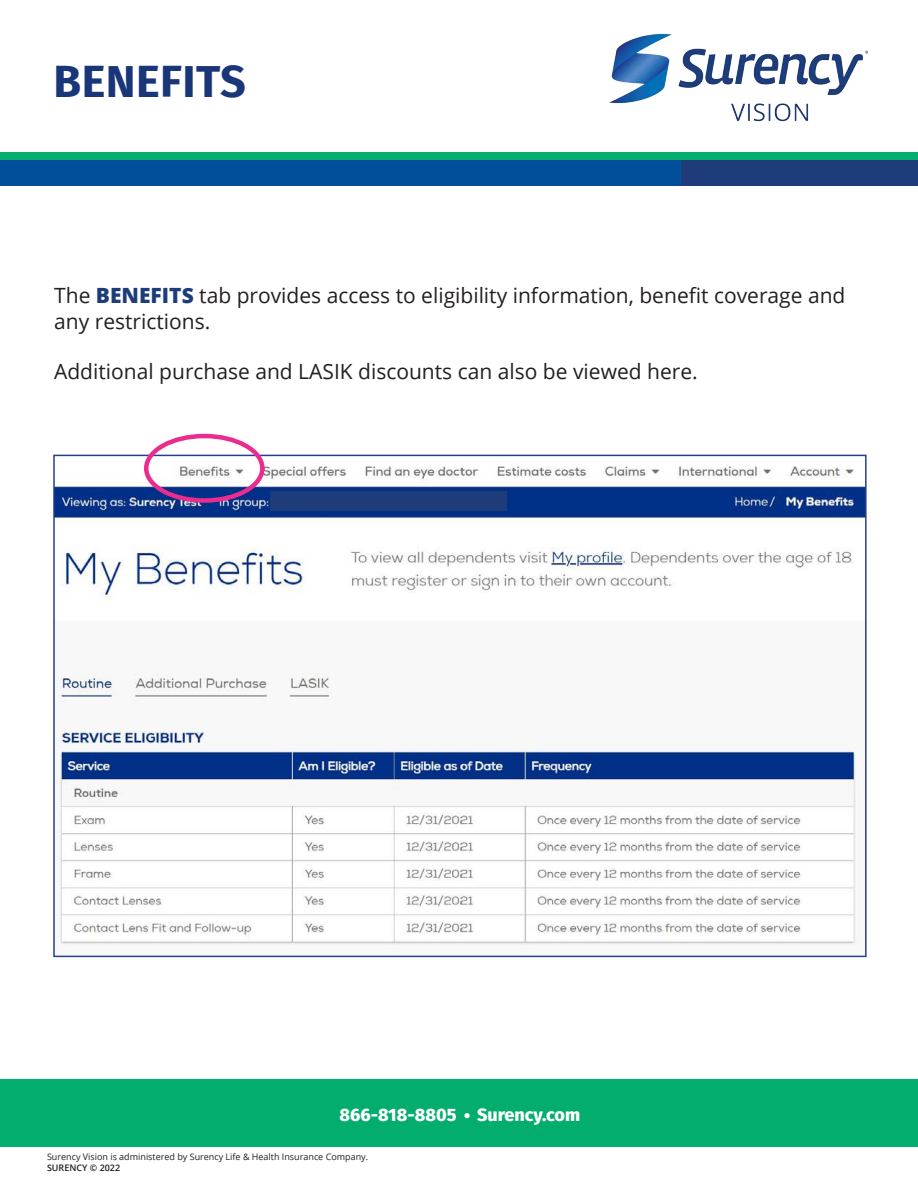
<style>
.page{position:relative;width:918px;height:1188px;background:#fff}
.page>*{position:absolute;margin:0;border:0;box-sizing:border-box;transform-origin:0 0}
.t1{font:700 45px "Fira Sans";letter-spacing:.01em;color:#193678}
.t2{font:21px/25.2px "Open Sans";color:#231f20}
.t3{font:800 18px "Fira Sans";color:#fff}
.t4{font:9px "Open Sans";color:#231f20}
.t5{font:600 9px "Open Sans";color:#231f20}
.s1{font-weight:800;color:#1d3c7a}
</style>
<div class="page">
<div style="left:0;top:152px;width:918px;height:17px;background:#02ad6e"></div>
<div style="left:0;top:160px;width:753px;height:26px;background:#014e9a"></div>
<div style="left:682px;top:160px;width:236px;height:26px;background:#1e3c7a"></div>
<img style="left:609px;top:33px;width:259px;height:89px">
<img style="left:56px;top:458px;width:808px;height:487px">
<div style="left:144px;top:434px;width:121px;height:69px;border:4px solid #eb2c8f;border-radius:50%"></div>
<div style="left:1px;top:1080px;width:917px;height:67px;background:#02ad6e"></div>
<svg style="left:464px;top:1113px;width:6px;height:5px"></svg>
<div style="left:271px;top:491px;width:236px;height:20px;background:#1e3c7a"></div>
<p class="t1" style="left:53px;top:44px;width:194px">BENEFITS</p>
<p class="t2" style="left:54px;top:283px;width:793px">The <span class="s1">BENEFITS</span> tab provides access to eligibility information, benefit coverage and any restrictions.</p>
<p class="t2" style="left:54px;top:358px;width:645px">Additional purchase and LASIK discounts can also be viewed here.</p>
<p class="t3" style="left:340px;top:1099px;width:242px">866-818-8805 Surency.com</p>
<p class="t4" style="left:47px;top:1150px;width:323px">Surency Vision is administered by Surency Life &amp; Health Insurance Company.</p>
<p class="t5" style="left:47px;top:1161px;width:75px">SURENCY © 2022</p>
</div>
